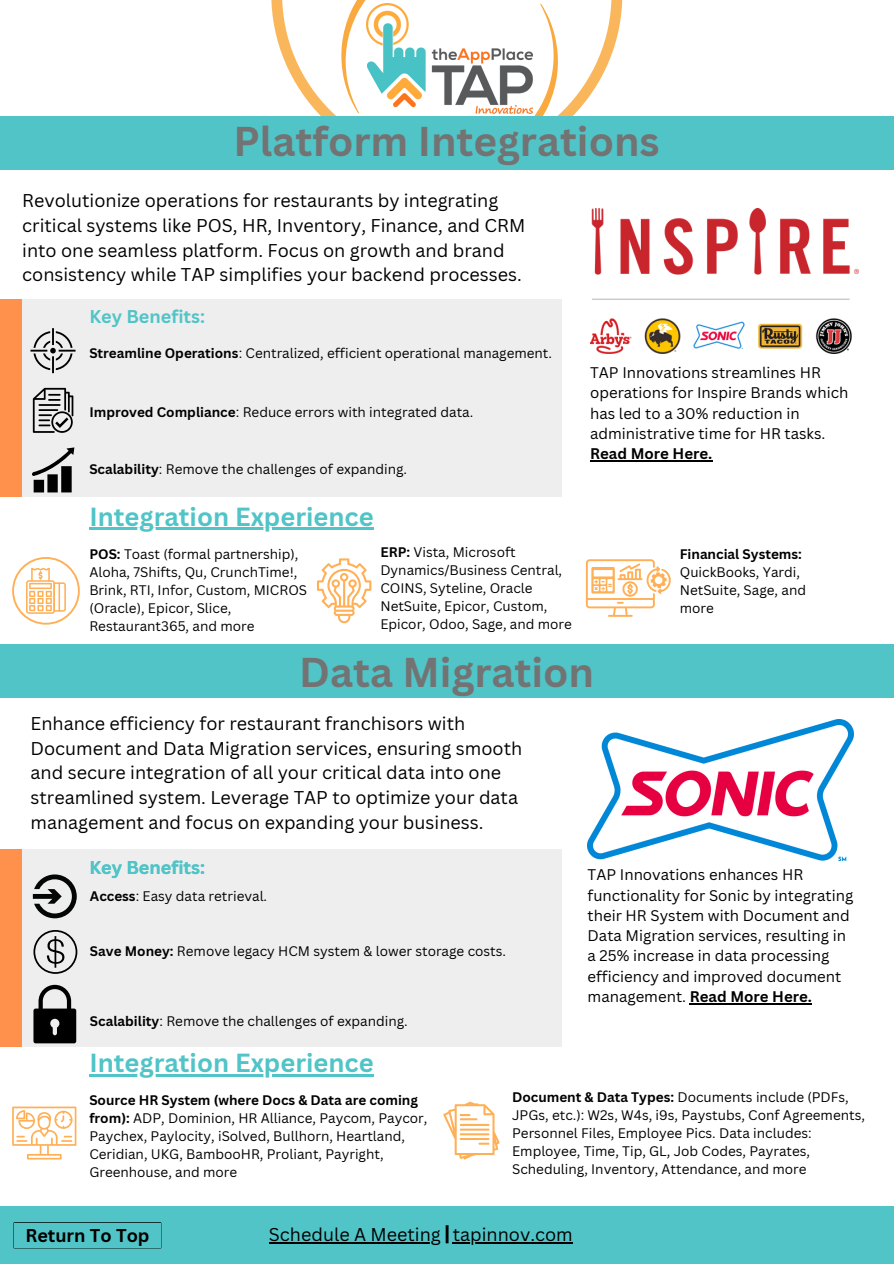
<style>
.page{position:relative;width:894px;height:1264px;background:#fff}
.page>*{position:absolute;margin:0;border:0;box-sizing:border-box;transform-origin:0 0}
.t1{font:700 40.5px "Canva Sans";color:#737373}
.t2{font:700 25.5px "Canva Sans";color:#50c4c7}
.t3{font:700 21px "Canva Sans";color:#000}
.t4{font:18px/24.8px "Canva Sans";color:#000}
.t5{font:700 18px "Canva Sans";color:#50c4c7}
.t6{font:700 18px "Canva Sans";color:#000}
.t7{font:15px/20.2px "Canva Sans";color:#000}
.t8{font:13.5px/18px "Canva Sans";color:#000}
.s1{font-weight:700}
</style>
<div class="page">
<svg style="left:271px;top:0;width:351px;height:116px"></svg>
<div style="left:0;top:1205px;width:893px;height:58px;background:#50c4c7"></div>
<div style="left:0;top:116px;width:893px;height:53px;background:#50c4c7"></div>
<div style="left:0;top:644px;width:893px;height:54px;background:#50c4c7"></div>
<div style="left:0;top:299px;width:562px;height:197px;background:#eee"></div>
<div style="left:0;top:299px;width:22px;height:197px;background:#ff914d"></div>
<svg style="left:30px;top:328px;width:45px;height:45px"></svg>
<img style="left:590px;top:208px;width:267px;height:145px">
<svg style="left:12px;top:1106px;width:64px;height:53px"></svg>
<svg style="left:443px;top:1101px;width:56px;height:58px"></svg>
<svg style="left:12px;top:557px;width:68px;height:67px"></svg>
<hr style="left:58px;top:582px;width:2px;height:29px;background:#ffb056">
<svg style="left:317px;top:558px;width:54px;height:65px"></svg>
<svg style="left:585px;top:559px;width:85px;height:57px"></svg>
<hr style="left:89px;top:528px;width:284px;height:2px;background:#50c4c7">
<div style="left:0;top:849px;width:562px;height:197px;background:#eee"></div>
<div style="left:0;top:849px;width:22px;height:197px;background:#ff914d"></div>
<img style="left:587px;top:720px;width:266px;height:140px">
<svg style="left:12px;top:1220px;width:151px;height:29px"></svg>
<svg style="left:14px;top:1222px;width:147px;height:26px"></svg>
<div style="left:14px;top:1222px;width:146px;height:25px;background:#50c4c7"></div>
<img style="left:366px;top:3px;width:167px;height:111px">
<svg style="left:33px;top:388px;width:40px;height:45px"></svg>
<svg style="left:32px;top:447px;width:42px;height:45px"></svg>
<svg style="left:33px;top:874px;width:44px;height:44px"></svg>
<svg style="left:33px;top:930px;width:44px;height:43px"></svg>
<svg style="left:33px;top:984px;width:43px;height:59px"></svg>
<hr style="left:590px;top:460px;width:122px;height:1px;background:#000">
<hr style="left:689px;top:1003px;width:122px;height:1px;background:#000">
<hr style="left:89px;top:1073px;width:284px;height:3px;background:#50c4c7">
<hr style="left:269px;top:1242px;width:172px;height:1px;background:#000">
<hr style="left:452px;top:1242px;width:120px;height:1px;background:#000">
<p class="t1" style="left:233px;top:113px;width:427px">Platform Integrations</p>
<h1 class="t4" style="left:22px;top:188px;width:504px">Revolutionize operations for restaurants by integrating critical systems like POS, HR, Inventory, Finance, and CRM into one seamless platform. Focus on growth and brand consistency while TAP simplifies your backend processes.</h1>
<p class="t5" style="left:89px;top:303px;width:117px">Key Benefits:</p>
<p class="t8" style="left:89px;top:344px;width:464px"><span class="s1">Streamline Operations</span>: Centralized, efficient operational management.</p>
<p class="t8" style="left:89px;top:403px;width:385px"><span class="s1">Improved Compliance</span>: Reduce errors with integrated data.</p>
<h2 class="t8" style="left:89px;top:460px;width:319px"><span class="s1">Scalability</span>: Remove the challenges of expanding.</h2>
<p class="t7" style="left:590px;top:362px;width:260px">TAP Innovations streamlines HR operations for Inspire Brands which has led to a 30% reduction in administrative time for HR tasks.<br><span class="s1">Read More Here.</span></p>
<p class="t2" style="left:89px;top:498px;width:286px">Integration Experience</p>
<h1 class="t8" style="left:89px;top:545px;width:219px"><span class="s1">POS:</span> Toast (formal partnership),<br>Aloha, 7Shifts, Qu, CrunchTime!,<br>Brink, RTI, Infor, Custom, MICROS (Oracle), Epicor, Slice,<br>Restaurant365, and more</h1>
<h4 class="t8" style="left:380px;top:542px;width:193px"><span class="s1">ERP:</span> Vista, Microsoft<br>Dynamics/Business Central,<br>COINS, Syteline, Oracle<br>NetSuite, Epicor, Custom,<br>Epicor, Odoo, Sage, and more</h4>
<p class="t8" style="left:679px;top:545px;width:128px"><span class="s1">Financial Systems:<br></span>QuickBooks, Yardi,<br>NetSuite, Sage, and more</p>
<p class="t1" style="left:299px;top:643px;width:296px">Data Migration</p>
<p class="t4" style="left:30px;top:710px;width:493px">Enhance efficiency for restaurant franchisors with Document and Data Migration services, ensuring smooth and secure integration of all your critical data into one streamlined system. Leverage TAP to optimize your data management and focus on expanding your business.</p>
<h3 class="t5" style="left:89px;top:854px;width:117px">Key Benefits:</h3>
<p class="t8" style="left:90px;top:886px;width:179px"><span class="s1">Access</span>: Easy data retrieval.</p>
<p class="t8" style="left:90px;top:942px;width:417px"><span class="s1">Save Money:</span> Remove legacy HCM system &amp; lower storage costs.</p>
<p class="t8" style="left:90px;top:1011px;width:319px"><span class="s1">Scalability</span>: Remove the challenges of expanding.</p>
<p class="t7" style="left:587px;top:864px;width:267px">TAP Innovations enhances HR functionality for Sonic by integrating their HR System with Document and Data Migration services, resulting in a 25% increase in data processing efficiency and improved document management. <span class="s1">Read More Here.</span></p>
<h1 class="t2" style="left:89px;top:1044px;width:286px">Integration Experience</h1>
<h4 class="t8" style="left:89px;top:1091px;width:339px"><span class="s1">Source HR System (where Docs &amp; Data are coming from):</span> ADP, Dominion, HR Alliance, Paycom, Paycor, Paychex, Paylocity, iSolved, Bullhorn, Heartland, Ceridian, UKG, BambooHR, Proliant, Payright, Greenhouse, and more</h4>
<h3 class="t8" style="left:512px;top:1087px;width:354px"><span class="s1">Document &amp; Data Types:</span> Documents include (PDFs, JPGs, etc.): W2s, W4s, i9s, Paystubs, Conf Agreements, Personnel Files, Employee Pics. Data includes:<br>Employee, Time, Tip, GL, Job Codes, Payrates, Scheduling, Inventory, Attendance, and more</h3>
<p class="t6" style="left:25px;top:1222px;width:126px">Return To Top</p>
<p class="t4" style="left:269px;top:1221px;width:173px">Schedule A Meeting</p>
<p class="t3" style="left:443px;top:1218px;width:8px">|</p>
<p class="t4" style="left:452px;top:1221px;width:121px">tapinnov.com</p>
</div>
